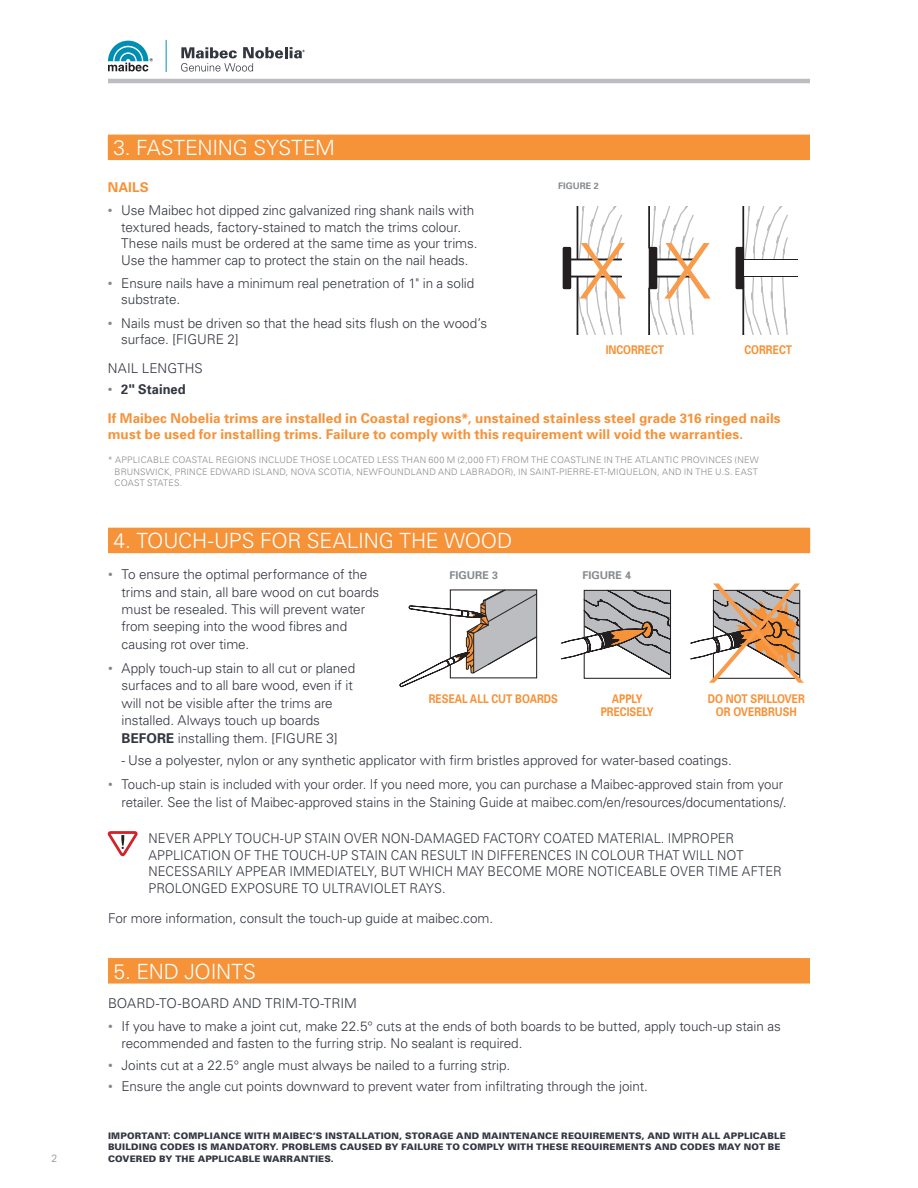
<style>
.page{position:relative;width:918px;height:1188px;background:#fff}
.page>*{position:absolute;margin:0;border:0;box-sizing:border-box;transform-origin:0 0}
.GIM_-_1-BANDE_ORANGE{font:300 21px "Univers";letter-spacing:-.01em;color:#fff}
.GIM_-_TEXTE_-_ATTENT{font:300 13.5px/17.4px "Univers";letter-spacing:-.005em;color:#323640}
.GIM_-_TEXTE_-_ATTENT-2{font:300 13.5px/16.5px "Univers";letter-spacing:-.005em;color:#323640;scale:.95 1}
.GIM-TEXTE_-_1_COL{font:700 13.5px/15.8px "Univers";letter-spacing:.005em;color:#f69238}
.GIM_-_TEXTE_-_1_COL{font:300 13.5px "Univers";letter-spacing:-.005em;color:#323640}
.GIM-TEXTE_-_1_COL-2{font:300 13.5px "Univers";letter-spacing:-.005em;color:#323640}
.GIM_-_1_1_SS_TITRE_A{font:300 13.5px "Univers";letter-spacing:.005em;color:#323640}
.t1{font:700 13.5px "Univers";letter-spacing:.01em;color:#323640;scale:.95 1}
.GIM_-_1_1_SS_TITRE_o{font:700 13.5px "Univers";letter-spacing:.01em;color:#f69238}
.GIM_-_FIGURE{font:700 12px/13.5px "Univers";color:#f69238;text-align:center;scale:.85 1}
.GIM_-_FIGURE_-_TITRE{font:700 10.8px "Univers";color:#868a8e}
.t2{font:300 10.5px "Univers";color:#868a8e}
.GIM_-_TEXTE_-_NOTE{font:300 9px/11.2px "Univers";letter-spacing:.02em;color:#868a8e;text-align:justify}
.t3{font:900 9px/11.2px "Univers";letter-spacing:.02em;color:#323640}
.GIM_-_FIGURE_-_TITRE-2{font:700 9px "Univers";color:#868a8e}
.s1{font-weight:400;color:#858891}
.s2{font-weight:700}
</style>
<div class="page">
<hr style="left:570px;top:276px;width:51px;height:1px;background:#231f20">
<hr style="left:570px;top:259px;width:51px;height:1px;background:#231f20">
<div style="left:563px;top:247px;width:8px;height:42px;border:3px solid #231f20"></div>
<svg style="left:741px;top:207px;width:47px;height:128px"></svg>
<hr style="left:743px;top:276px;width:54px;height:1px;background:#231f20">
<hr style="left:743px;top:259px;width:54px;height:1px;background:#231f20">
<hr style="left:742px;top:277px;width:2px;height:58px;background:#231f20">
<hr style="left:742px;top:207px;width:2px;height:52px;background:#231f20">
<div style="left:736px;top:247px;width:8px;height:42px;border:3px solid #231f20"></div>
<svg style="left:575px;top:207px;width:51px;height:128px"></svg>
<svg style="left:648px;top:207px;width:63px;height:128px"></svg>
<div style="left:402px;top:668px;width:42px;height:19px;border:1px solid #231f20"></div>
<svg style="left:401px;top:663px;width:40px;height:21px"></svg>
<div style="left:400px;top:662px;width:41px;height:22px;border:1px solid #231f20"></div>
<svg style="left:410px;top:609px;width:46px;height:7px"></svg>
<div style="left:410px;top:608px;width:46px;height:8px;border:1px solid #231f20"></div>
<div style="left:410px;top:606px;width:46px;height:4px;border:1px solid #231f20"></div>
<svg style="left:441px;top:589px;width:96px;height:98px"></svg>
<div style="left:584px;top:590px;width:87px;height:89px;border:1px solid #231f20"></div>
<div style="left:570px;top:638px;width:14px;height:3px;border:1px solid #231f20"></div>
<div style="left:574px;top:652px;width:13px;height:4px;border:1px solid #231f20"></div>
<svg style="left:561px;top:640px;width:9px;height:3px"></svg>
<svg style="left:561px;top:656px;width:13px;height:3px"></svg>
<svg style="left:582px;top:589px;width:89px;height:86px"></svg>
<div style="left:699px;top:638px;width:14px;height:3px;border:1px solid #231f20"></div>
<div style="left:703px;top:652px;width:14px;height:5px;border:1px solid #231f20"></div>
<div style="left:690px;top:640px;width:10px;height:4px;border:1px solid #231f20"></div>
<div style="left:690px;top:656px;width:14px;height:3px;border:1px solid #231f20"></div>
<svg style="left:709px;top:583px;width:95px;height:100px"></svg>
<svg style="left:108px;top:41px;width:45px;height:30px"></svg>
<hr style="left:166px;top:40px;width:1px;height:32px;background:#008fb3">
<svg style="left:181px;top:47px;width:124px;height:25px"></svg>
<hr style="left:108px;top:79px;width:702px;height:4px;background:#bcbdc0">
<div style="left:108px;top:135px;width:702px;height:25px;background:#f69238"></div>
<div style="left:108px;top:528px;width:702px;height:25px;background:#f69238"></div>
<svg style="left:108px;top:831px;width:30px;height:26px"></svg>
<div style="left:108px;top:958px;width:702px;height:26px;background:#f69238"></div>
<p class="t2" style="left:52px;top:1151px;width:7px">2</p>
<p class="GIM_-_1-BANDE_ORANGE" style="left:113px;top:135px;width:223px">3. FASTENING SYSTEM</p>
<p class="GIM_-_1_1_SS_TITRE_o" style="left:108px;top:178px;width:42px">NAILS</p>
<p class="GIM_-_TEXTE_-_ATTENT" style="left:121px;top:202px;width:358px;line-height:16.5px;text-indent:-14px"><span class="s1">•</span> Use Maibec hot dipped zinc galvanized ring shank nails with textured heads, factory-stained to match the trims colour.<br>These nails must be ordered at the same time as your trims.<br>Use the hammer cap to protect the stain on the nail heads.</p>
<p class="GIM_-_TEXTE_-_ATTENT" style="left:121px;top:275px;width:355px;line-height:16.5px;text-indent:-14px"><span class="s1">•</span> Ensure nails have a minimum real penetration of 1" in a solid substrate.</p>
<p class="GIM_-_TEXTE_-_ATTENT" style="left:121px;top:314px;width:367px;line-height:16.5px;text-indent:-14px"><span class="s1">•</span> Nails must be driven so that the head sits flush on the wood’s surface. [FIGURE 2]</p>
<p class="GIM_-_1_1_SS_TITRE_A" style="left:108px;top:361px;width:97px">NAIL LENGTHS</p>
<p class="t1" style="left:108px;top:380px;width:84px"><span class="s1">•</span> 2" Stained</p>
<p class="GIM-TEXTE_-_1_COL" style="left:108px;top:410px;width:674px">If Maibec Nobelia trims are installed in Coastal regions*, unstained stainless steel grade 316 ringed nails must be used for installing trims. Failure to comply with this requirement will void the warranties.</p>
<p class="GIM_-_TEXTE_-_NOTE" style="left:115px;top:454px;width:646px;text-indent:-7px">* APPLICABLE COASTAL REGIONS INCLUDE THOSE LOCATED LESS THAN 600 M (2,000 FT) FROM THE COASTLINE IN THE ATLANTIC PROVINCES (NEW BRUNSWICK, PRINCE EDWARD ISLAND, NOVA SCOTIA, NEWFOUNDLAND AND LABRADOR), IN SAINT-PIERRE-ET-MIQUELON, AND IN THE U.S. EAST COAST STATES.</p>
<p class="GIM_-_FIGURE_-_TITRE-2" style="left:558px;top:180px;width:42px">FIGURE 2</p>
<p class="GIM_-_FIGURE" style="left:606px;top:343px;width:70px">INCORRECT</p>
<p class="GIM_-_FIGURE" style="left:744px;top:343px;width:58px">CORRECT</p>
<p class="GIM_-_1-BANDE_ORANGE" style="left:114px;top:528px;width:400px">4. TOUCH-UPS FOR SEALING THE WOOD</p>
<p class="GIM_-_TEXTE_-_ATTENT" style="left:122px;top:565px;width:259px;text-indent:-14px"><span class="s1">•</span> To ensure the optimal performance of the trims and stain, all bare wood on cut boards must be resealed. This will prevent water from seeping into the wood fibres and causing rot over time.</p>
<p class="GIM_-_TEXTE_-_ATTENT" style="left:122px;top:659px;width:235px;text-indent:-14px"><span class="s1">•</span> Apply touch-up stain to all cut or planed surfaces and to all bare wood, even if it will not be visible after the trims are installed. Always touch up boards <span class="s2">BEFORE</span> installing them. [FIGURE 3]</p>
<p class="GIM_-_TEXTE_-_1_COL" style="left:122px;top:752px;width:612px">- Use a polyester, nylon or any synthetic applicator with firm bristles approved for water-based coatings.</p>
<p class="GIM_-_TEXTE_-_ATTENT" style="left:108px;top:775px;width:680px;text-align:right"><span class="s1">•</span> Touch-up stain is included with your order. If you need more, you can purchase a Maibec-approved stain from your retailer. See the list of Maibec-approved stains in the Staining Guide at maibec.com/en/resources/documentations/.</p>
<p class="GIM_-_TEXTE_-_ATTENT-2" style="left:149px;top:830px;width:668px">NEVER APPLY TOUCH-UP STAIN OVER NON-DAMAGED FACTORY COATED MATERIAL. IMPROPER APPLICATION OF THE TOUCH-UP STAIN CAN RESULT IN DIFFERENCES IN COLOUR THAT WILL NOT NECESSARILY APPEAR IMMEDIATELY, BUT WHICH MAY BECOME MORE NOTICEABLE OVER TIME AFTER PROLONGED EXPOSURE TO ULTRAVIOLET RAYS.</p>
<p class="GIM-TEXTE_-_1_COL-2" style="left:108px;top:910px;width:387px">For more information, consult the touch-up guide at maibec.com.</p>
<p class="GIM_-_FIGURE_-_TITRE" style="left:450px;top:568px;width:50px">FIGURE 3</p>
<p class="GIM_-_FIGURE_-_TITRE" style="left:583px;top:568px;width:50px">FIGURE 4</p>
<p class="GIM_-_FIGURE" style="left:429px;top:692px;width:154px">RESEAL ALL CUT BOARDS</p>
<p class="GIM_-_FIGURE" style="left:708px;top:692px;width:116px">DO NOT SPILLOVER<br>OR OVERBRUSH</p>
<p class="GIM_-_FIGURE" style="left:601px;top:692px;width:64px">APPLY<br>PRECISELY</p>
<p class="GIM_-_1-BANDE_ORANGE" style="left:114px;top:959px;width:144px">5. END JOINTS</p>
<p class="GIM_-_1_1_SS_TITRE_A" style="left:108px;top:995px;width:251px">BOARD-TO-BOARD AND TRIM-TO-TRIM</p>
<p class="GIM_-_TEXTE_-_ATTENT" style="left:122px;top:1018px;width:661px;line-height:16.5px;text-indent:-14px"><span class="s1">•</span> If you have to make a joint cut, make 22.5° cuts at the ends of both boards to be butted, apply touch-up stain as recommended and fasten to the furring strip. No sealant is required.</p>
<p class="GIM_-_TEXTE_-_ATTENT" style="left:108px;top:1056px;width:404px"><span class="s1">•</span> Joints cut at a 22.5° angle must always be nailed to a furring strip.</p>
<p class="GIM_-_TEXTE_-_ATTENT" style="left:108px;top:1078px;width:541px"><span class="s1">•</span> Ensure the angle cut points downward to prevent water from infiltrating through the joint.</p>
<p class="t3" style="left:108px;top:1130px;width:679px">IMPORTANT: COMPLIANCE WITH MAIBEC’S INSTALLATION, STORAGE AND MAINTENANCE REQUIREMENTS, AND WITH ALL APPLICABLE<br>BUILDING CODES IS MANDATORY. PROBLEMS CAUSED BY FAILURE TO COMPLY WITH THESE REQUIREMENTS AND CODES MAY NOT BE<br>COVERED BY THE APPLICABLE WARRANTIES.</p>
</div>
